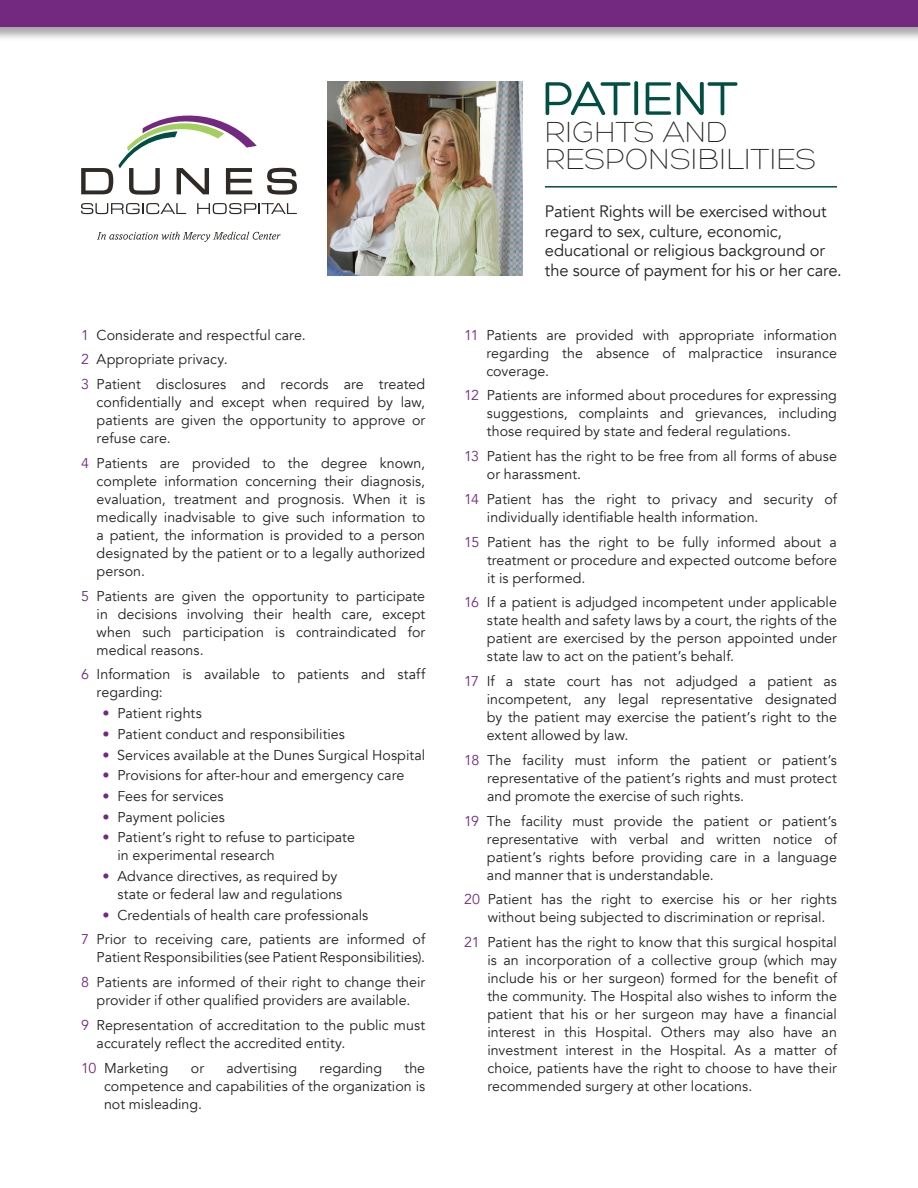
<style>
.page{position:relative;width:918px;height:1188px;background:#fff}
.page>*{position:absolute;margin:0;border:0;box-sizing:border-box;transform-origin:0 0}
.t1{font:51px "Hero";letter-spacing:-.015em;color:#004e44}
.t2{font:300 31.5px/27px "Hero";color:#231f20}
.t3{font:16.5px/19.5px "Avenir";letter-spacing:-.01em;color:#231f20}
.Gold_Bulleted_Style{font:14.25px/18px "Avenir";letter-spacing:.005em;color:#231f20;text-align:justify}
.s1{color:#742981}
</style>
<div class="page">
<div style="left:0;top:0;width:918px;height:42px;background:#231f20;opacity:.4"></div>
<div style="left:0;top:0;width:918px;height:27px;background:#742981"></div>
<img style="left:327px;top:81px;width:195px;height:195px">
<hr style="left:545px;top:186px;width:292px;height:2px;background:#004e44">
<svg style="left:97px;top:232px;width:184px;height:10px"></svg>
<svg style="left:267px;top:168px;width:30px;height:27px"></svg>
<svg style="left:81px;top:115px;width:176px;height:80px"></svg>
<svg style="left:81px;top:203px;width:105px;height:11px"></svg>
<svg style="left:197px;top:203px;width:100px;height:11px"></svg>
<p class="Gold_Bulleted_Style" style="left:81px;top:326px;width:226px"><span class="s1">1</span> Considerate and respectful care.</p>
<p class="Gold_Bulleted_Style" style="left:81px;top:351px;width:148px"><span class="s1">2</span> Appropriate privacy.</p>
<p class="Gold_Bulleted_Style" style="left:97px;top:376px;width:330px;text-indent:-16px"><span class="s1">3</span> Patient disclosures and records are treated confidentially and except when required by law, patients are given the opportunity to approve or refuse care.</p>
<p class="Gold_Bulleted_Style" style="left:97px;top:454px;width:330px;text-indent:-16px"><span class="s1">4</span> Patients are provided to the degree known, complete information concerning their diagnosis, evaluation, treatment and prognosis. When it is medically inadvisable to give such information to a patient, the information is provided to a person designated by the patient or to a legally authorized person.</p>
<p class="Gold_Bulleted_Style" style="left:97px;top:587px;width:330px;text-indent:-16px"><span class="s1">5</span> Patients are given the opportunity to participate in decisions involving their health care, except when such participation is contraindicated for medical reasons.</p>
<p class="Gold_Bulleted_Style" style="left:97px;top:666px;width:330px;text-indent:-16px"><span class="s1">6</span> Information is available to patients and staff regarding:</p>
<p class="Gold_Bulleted_Style" style="left:103px;top:704px;width:101px"><span class="s1">•</span> Patient rights</p>
<p class="Gold_Bulleted_Style" style="left:103px;top:725px;width:244px"><span class="s1">•</span> Patient conduct and responsibilities</p>
<p class="Gold_Bulleted_Style" style="left:103px;top:746px;width:324px"><span class="s1">•</span> Services available at the Dunes Surgical Hospital</p>
<p class="Gold_Bulleted_Style" style="left:103px;top:767px;width:303px"><span class="s1">•</span> Provisions for after-hour and emergency care</p>
<p class="Gold_Bulleted_Style" style="left:103px;top:787px;width:122px"><span class="s1">•</span> Fees for services</p>
<p class="Gold_Bulleted_Style" style="left:103px;top:808px;width:124px"><span class="s1">•</span> Payment policies</p>
<p class="Gold_Bulleted_Style" style="left:117px;top:829px;width:239px;text-indent:-15px"><span class="s1">•</span> Patient’s right to refuse to participate in experimental research</p>
<p class="Gold_Bulleted_Style" style="left:117px;top:867px;width:226px;text-indent:-15px"><span class="s1">•</span> Advance directives, as required by state or federal law and regulations</p>
<p class="Gold_Bulleted_Style" style="left:103px;top:906px;width:267px"><span class="s1">•</span> Credentials of health care professionals</p>
<p class="Gold_Bulleted_Style" style="left:81px;top:931px;width:346px;text-align:right"><span class="s1">7</span> Prior to receiving care, patients are informed of<br>Patient Responsibilities (see Patient Responsibilities).</p>
<p class="Gold_Bulleted_Style" style="left:81px;top:974px;width:346px;text-align:center"><span class="s1">8</span> Patients are informed of their right to change their provider if other qualified providers are available.</p>
<p class="Gold_Bulleted_Style" style="left:97px;top:1016px;width:330px;text-indent:-16px"><span class="s1">9</span> Representation of accreditation to the public must accurately reflect the accredited entity.</p>
<p class="Gold_Bulleted_Style" style="left:81px;top:1059px;width:89px"><span class="s1">10</span> Marketing</p>
<p class="Gold_Bulleted_Style" style="left:191px;top:1059px;width:15px">or</p>
<p class="Gold_Bulleted_Style" style="left:226px;top:1059px;width:72px">advertising</p>
<p class="Gold_Bulleted_Style" style="left:320px;top:1059px;width:64px">regarding</p>
<p class="Gold_Bulleted_Style" style="left:104px;top:1059px;width:323px;text-indent:300px">the competence and capabilities of the organization is not misleading.</p>
<p class="t1" style="left:542px;top:72px;width:198px">PATIENT</p>
<p class="t2" style="left:544px;top:118px;width:273px">RIGHTS AND<br>RESPONSIBILITIES</p>
<p class="t3" style="left:545px;top:202px;width:298px">Patient Rights will be exercised without regard to sex, culture, economic, educational or religious background or the source of payment for his or her care.</p>
<p class="Gold_Bulleted_Style" style="left:486px;top:326px;width:352px;text-indent:-22px"><span class="s1">11</span> Patients are provided with appropriate information regarding the absence of malpractice insurance coverage.</p>
<p class="Gold_Bulleted_Style" style="left:487px;top:387px;width:352px;text-indent:-23px"><span class="s1">12</span> Patients are informed about procedures for expressing suggestions, complaints and grievances, including those required by state and federal regulations.</p>
<p class="Gold_Bulleted_Style" style="left:487px;top:448px;width:352px;text-indent:-23px"><span class="s1">13</span> Patient has the right to be free from all forms of abuse or harassment.</p>
<p class="Gold_Bulleted_Style" style="left:487px;top:490px;width:352px;text-indent:-23px"><span class="s1">14</span> Patient has the right to privacy and security of individually identifiable health information.</p>
<p class="Gold_Bulleted_Style" style="left:487px;top:533px;width:351px;text-indent:-23px"><span class="s1">15</span> Patient has the right to be fully informed about a treatment or procedure and expected outcome before it is performed.</p>
<p class="Gold_Bulleted_Style" style="left:487px;top:594px;width:352px;text-indent:-23px"><span class="s1">16</span> If a patient is adjudged incompetent under applicable state health and safety laws by a court, the rights of the patient are exercised by the person appointed under state law to act on the patient’s behalf.</p>
<p class="Gold_Bulleted_Style" style="left:487px;top:673px;width:352px;text-indent:-23px"><span class="s1">17</span> If a state court has not adjudged a patient as incompetent, any legal representative designated by the patient may exercise the patient’s right to the extent allowed by law.</p>
<p class="Gold_Bulleted_Style" style="left:487px;top:751px;width:351px;text-indent:-23px"><span class="s1">18</span> The facility must inform the patient or patient’s representative of the patient’s rights and must protect and promote the exercise of such rights.</p>
<p class="Gold_Bulleted_Style" style="left:487px;top:812px;width:352px;text-indent:-23px"><span class="s1">19</span> The facility must provide the patient or patient’s representative with verbal and written notice of patient’s rights before providing care in a language and manner that is understandable.</p>
<p class="Gold_Bulleted_Style" style="left:488px;top:891px;width:351px;text-indent:-24px"><span class="s1">20</span> Patient has the right to exercise his or her rights without being subjected to discrimination or reprisal.</p>
<p class="Gold_Bulleted_Style" style="left:487px;top:934px;width:351px;text-indent:-23px"><span class="s1">21</span> Patient has the right to know that this surgical hospital is an incorporation of a collective group (which may include his or her surgeon) formed for the benefit of the community. The Hospital also wishes to inform the patient that his or her surgeon may have a financial interest in this Hospital. Others may also have an investment interest in the Hospital. As a matter of choice, patients have the right to choose to have their recommended surgery at other locations.</p>
</div>
